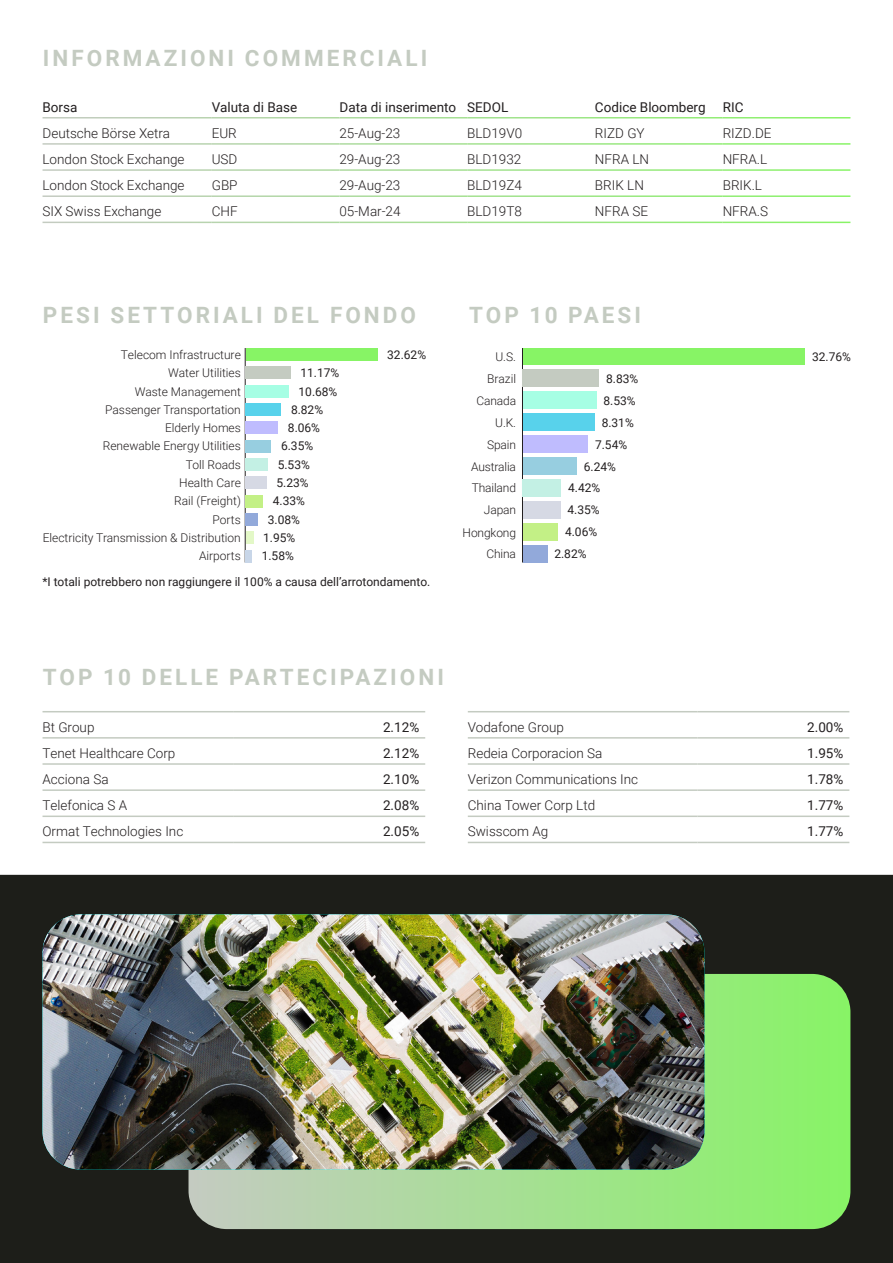
<style>
.page{position:relative;width:893px;height:1263px;background:#fff}
.page>*{position:absolute;margin:0;border:0;box-sizing:border-box;transform-origin:0 0}
.t1{font:700 22.5px "Roboto";letter-spacing:.135em;color:#c4cbc1}
.t2{font:300 13.5px "Roboto";color:#231f20}
.t3{font:13.5px "Roboto";color:#231f20}
.t4{font:300 12px "Roboto";color:#231f20}
.t5{font:12px "Roboto";color:#231f20}
</style>
<div class="page">
<div style="left:0;top:875px;width:893px;height:388px;background:#1d1e19"></div>
<hr style="left:43px;top:711px;width:191px;height:1px;background:#c4cbc1">
<hr style="left:234px;top:711px;width:191px;height:1px;background:#c4cbc1">
<hr style="left:43px;top:737px;width:191px;height:2px;background:#c4cbc1">
<hr style="left:234px;top:737px;width:191px;height:2px;background:#c4cbc1">
<hr style="left:43px;top:763px;width:191px;height:2px;background:#c4cbc1">
<hr style="left:234px;top:763px;width:191px;height:2px;background:#c4cbc1">
<hr style="left:43px;top:789px;width:191px;height:2px;background:#c4cbc1">
<hr style="left:234px;top:789px;width:191px;height:2px;background:#c4cbc1">
<hr style="left:43px;top:815px;width:191px;height:2px;background:#c4cbc1">
<hr style="left:234px;top:815px;width:191px;height:2px;background:#c4cbc1">
<hr style="left:43px;top:842px;width:191px;height:1px;background:#c4cbc1">
<hr style="left:234px;top:842px;width:191px;height:1px;background:#c4cbc1">
<hr style="left:468px;top:711px;width:229px;height:1px;background:#c4cbc1">
<hr style="left:697px;top:711px;width:152px;height:1px;background:#c4cbc1">
<hr style="left:468px;top:737px;width:229px;height:2px;background:#c4cbc1">
<hr style="left:697px;top:737px;width:152px;height:2px;background:#c4cbc1">
<hr style="left:468px;top:763px;width:229px;height:2px;background:#c4cbc1">
<hr style="left:697px;top:763px;width:152px;height:2px;background:#c4cbc1">
<hr style="left:468px;top:789px;width:229px;height:2px;background:#c4cbc1">
<hr style="left:697px;top:789px;width:152px;height:2px;background:#c4cbc1">
<hr style="left:468px;top:815px;width:229px;height:2px;background:#c4cbc1">
<hr style="left:697px;top:815px;width:152px;height:2px;background:#c4cbc1">
<hr style="left:468px;top:842px;width:229px;height:1px;background:#c4cbc1">
<hr style="left:697px;top:842px;width:152px;height:1px;background:#c4cbc1">
<svg style="left:189px;top:974px;width:661px;height:255px;background:#99e283"></svg>
<img style="left:43px;top:914px;width:661px;height:255px">
<hr style="left:522px;top:348px;width:1px;height:214px;background:#231f20">
<hr style="left:245px;top:348px;width:1px;height:214px;background:#231f20">
<div style="left:246px;top:550px;width:6px;height:12px;background:#c8d6e8"></div>
<div style="left:246px;top:531px;width:7px;height:13px;background:#e3f8c7"></div>
<div style="left:246px;top:513px;width:12px;height:13px;background:#92a9da"></div>
<div style="left:246px;top:495px;width:17px;height:12px;background:#c3f086"></div>
<div style="left:246px;top:476px;width:21px;height:13px;background:#d6d9e4"></div>
<div style="left:246px;top:458px;width:22px;height:13px;background:#c3f0e4"></div>
<div style="left:246px;top:440px;width:25px;height:13px;background:#97cee0"></div>
<div style="left:246px;top:421px;width:32px;height:13px;background:#bfbcfe"></div>
<div style="left:246px;top:403px;width:35px;height:13px;background:#58d2eb"></div>
<div style="left:246px;top:385px;width:43px;height:13px;background:#a6fee4"></div>
<div style="left:246px;top:367px;width:45px;height:12px;background:#c4cbc1"></div>
<div style="left:246px;top:348px;width:131px;height:13px;background:#87f465"></div>
<div style="left:523px;top:545px;width:24px;height:17px;background:#92a9da"></div>
<div style="left:523px;top:523px;width:35px;height:17px;background:#c3f086"></div>
<div style="left:523px;top:501px;width:37px;height:17px;background:#d6d9e4"></div>
<div style="left:523px;top:479px;width:38px;height:17px;background:#c3f0e4"></div>
<div style="left:523px;top:457px;width:54px;height:17px;background:#97cee0"></div>
<div style="left:523px;top:435px;width:65px;height:17px;background:#bfbcfe"></div>
<div style="left:523px;top:413px;width:71px;height:18px;background:#58d2eb"></div>
<div style="left:523px;top:391px;width:73px;height:18px;background:#a6fee4"></div>
<div style="left:523px;top:369px;width:76px;height:18px;background:#c4cbc1"></div>
<div style="left:523px;top:348px;width:282px;height:17px;background:#87f465"></div>
<p class="t1" style="left:43px;top:42px;width:386px">INFORMAZIONI COMMERCIALI</p>
<p class="t3" style="left:43px;top:97px;width:36px">Borsa</p>
<p class="t3" style="left:212px;top:97px;width:87px">Valuta di Base</p>
<p class="t3" style="left:339px;top:97px;width:118px">Data di inserimento</p>
<p class="t3" style="left:467px;top:97px;width:43px">SEDOL</p>
<p class="t3" style="left:595px;top:97px;width:112px">Codice Bloomberg</p>
<p class="t3" style="left:723px;top:97px;width:22px">RIC</p>
<p class="t2" style="left:43px;top:124px;width:129px">Deutsche Börse Xetra</p>
<p class="t2" style="left:212px;top:124px;width:27px">EUR</p>
<p class="t2" style="left:339px;top:124px;width:62px">25-Aug-23</p>
<p class="t2" style="left:467px;top:124px;width:56px">BLD19V0</p>
<p class="t2" style="left:595px;top:124px;width:51px">RIZD GY</p>
<p class="t2" style="left:723px;top:124px;width:50px">RIZD.DE</p>
<p class="t2" style="left:43px;top:150px;width:144px">London Stock Exchange</p>
<p class="t2" style="left:212px;top:150px;width:27px">USD</p>
<p class="t2" style="left:339px;top:150px;width:62px">29-Aug-23</p>
<p class="t2" style="left:467px;top:150px;width:56px">BLD1932</p>
<p class="t2" style="left:595px;top:150px;width:56px">NFRA LN</p>
<p class="t2" style="left:723px;top:150px;width:46px">NFRA.L</p>
<p class="t2" style="left:43px;top:176px;width:144px">London Stock Exchange</p>
<p class="t2" style="left:212px;top:176px;width:27px">GBP</p>
<p class="t2" style="left:339px;top:176px;width:62px">29-Aug-23</p>
<p class="t2" style="left:467px;top:176px;width:56px">BLD19Z4</p>
<p class="t2" style="left:595px;top:176px;width:50px">BRIK LN</p>
<p class="t2" style="left:723px;top:176px;width:41px">BRIK.L</p>
<p class="t2" style="left:43px;top:202px;width:120px">SIX Swiss Exchange</p>
<p class="t2" style="left:212px;top:202px;width:27px">CHF</p>
<p class="t2" style="left:339px;top:202px;width:63px">05-Mar-24</p>
<p class="t2" style="left:467px;top:202px;width:56px">BLD19T8</p>
<p class="t2" style="left:595px;top:202px;width:55px">NFRA SE</p>
<p class="t2" style="left:723px;top:202px;width:47px">NFRA.S</p>
<p class="t1" style="left:43px;top:299px;width:375px">PESI SETTORIALI DEL FONDO</p>
<p class="t1" style="left:469px;top:299px;width:173px">TOP 10 PAESI</p>
<p class="t4" style="left:495px;top:348px;width:22px">U.S.</p>
<p class="t5" style="left:812px;top:348px;width:40px">32.76%</p>
<p class="t4" style="left:487px;top:370px;width:30px">Brazil</p>
<p class="t5" style="left:606px;top:370px;width:34px">8.83%</p>
<p class="t4" style="left:476px;top:392px;width:41px">Canada</p>
<p class="t5" style="left:604px;top:392px;width:34px">8.53%</p>
<p class="t4" style="left:495px;top:414px;width:22px">U.K.</p>
<p class="t5" style="left:602px;top:414px;width:34px">8.31%</p>
<p class="t4" style="left:487px;top:436px;width:30px">Spain</p>
<p class="t5" style="left:595px;top:436px;width:34px">7.54%</p>
<p class="t4" style="left:471px;top:458px;width:47px">Australia</p>
<p class="t5" style="left:584px;top:458px;width:34px">6.24%</p>
<p class="t4" style="left:484px;top:502px;width:34px">Japan</p>
<p class="t5" style="left:567px;top:502px;width:34px">4.35%</p>
<p class="t4" style="left:121px;top:346px;width:122px">Telecom Infrastructure</p>
<p class="t5" style="left:387px;top:346px;width:40px">32.62%</p>
<p class="t4" style="left:168px;top:364px;width:74px">Water Utilities</p>
<p class="t5" style="left:300px;top:364px;width:40px">11.17%</p>
<p class="t5" style="left:298px;top:383px;width:40px">10.68%</p>
<p class="t5" style="left:291px;top:401px;width:34px">8.82%</p>
<p class="t5" style="left:288px;top:419px;width:34px">8.06%</p>
<p class="t5" style="left:281px;top:438px;width:34px">6.35%</p>
<p class="t5" style="left:278px;top:456px;width:34px">5.53%</p>
<p class="t5" style="left:276px;top:474px;width:34px">5.23%</p>
<p class="t5" style="left:273px;top:493px;width:34px">4.33%</p>
<p class="t5" style="left:268px;top:511px;width:34px">3.08%</p>
<p class="t5" style="left:263px;top:529px;width:34px">1.95%</p>
<p class="t5" style="left:262px;top:548px;width:34px">1.58%</p>
<p class="t4" style="left:135px;top:383px;width:108px">Waste Management</p>
<p class="t4" style="left:105px;top:401px;width:137px">Passenger Transportation</p>
<p class="t4" style="left:165px;top:419px;width:77px">Elderly Homes</p>
<p class="t4" style="left:103px;top:438px;width:140px">Renewable Energy Utilities</p>
<p class="t4" style="left:186px;top:456px;width:57px">Toll Roads</p>
<p class="t4" style="left:179px;top:474px;width:63px">Health Care</p>
<p class="t4" style="left:472px;top:480px;width:46px">Thailand</p>
<p class="t5" style="left:568px;top:480px;width:34px">4.42%</p>
<p class="t4" style="left:463px;top:524px;width:55px">Hongkong</p>
<p class="t5" style="left:565px;top:524px;width:34px">4.06%</p>
<p class="t4" style="left:174px;top:493px;width:68px">Rail (Freight)</p>
<p class="t4" style="left:213px;top:511px;width:30px">Ports</p>
<p class="t4" style="left:43px;top:529px;width:200px">Electricity Transmission &amp; Distribution</p>
<p class="t4" style="left:486px;top:546px;width:31px">China</p>
<p class="t5" style="left:554px;top:546px;width:34px">2.82%</p>
<p class="t4" style="left:199px;top:548px;width:43px">Airports</p>
<p class="t5" style="left:42px;top:573px;width:389px">*I totali potrebbero non raggiungere il 100% a causa dell’arrotondamento.</p>
<p class="t1" style="left:43px;top:662px;width:402px">TOP 10 DELLE PARTECIPAZIONI</p>
<p class="t2" style="left:43px;top:718px;width:53px">Bt Group</p>
<p class="t3" style="left:383px;top:718px;width:38px">2.12%</p>
<p class="t2" style="left:43px;top:744px;width:134px">Tenet Healthcare Corp</p>
<p class="t3" style="left:383px;top:744px;width:38px">2.12%</p>
<p class="t2" style="left:43px;top:770px;width:68px">Acciona Sa</p>
<p class="t3" style="left:383px;top:770px;width:38px">2.10%</p>
<p class="t2" style="left:43px;top:796px;width:86px">Telefonica S A</p>
<p class="t3" style="left:383px;top:796px;width:38px">2.08%</p>
<p class="t2" style="left:43px;top:822px;width:142px">Ormat Technologies Inc</p>
<p class="t3" style="left:383px;top:822px;width:38px">2.05%</p>
<p class="t2" style="left:468px;top:718px;width:98px">Vodafone Group</p>
<p class="t3" style="left:807px;top:718px;width:38px">2.00%</p>
<p class="t2" style="left:468px;top:744px;width:136px">Redeia Corporacion Sa</p>
<p class="t3" style="left:807px;top:744px;width:38px">1.95%</p>
<p class="t2" style="left:468px;top:770px;width:172px">Verizon Communications Inc</p>
<p class="t3" style="left:807px;top:770px;width:38px">1.78%</p>
<p class="t2" style="left:468px;top:796px;width:129px">China Tower Corp Ltd</p>
<p class="t3" style="left:807px;top:796px;width:38px">1.77%</p>
<p class="t2" style="left:468px;top:822px;width:82px">Swisscom Ag</p>
<p class="t3" style="left:807px;top:822px;width:38px">1.77%</p>
</div>
